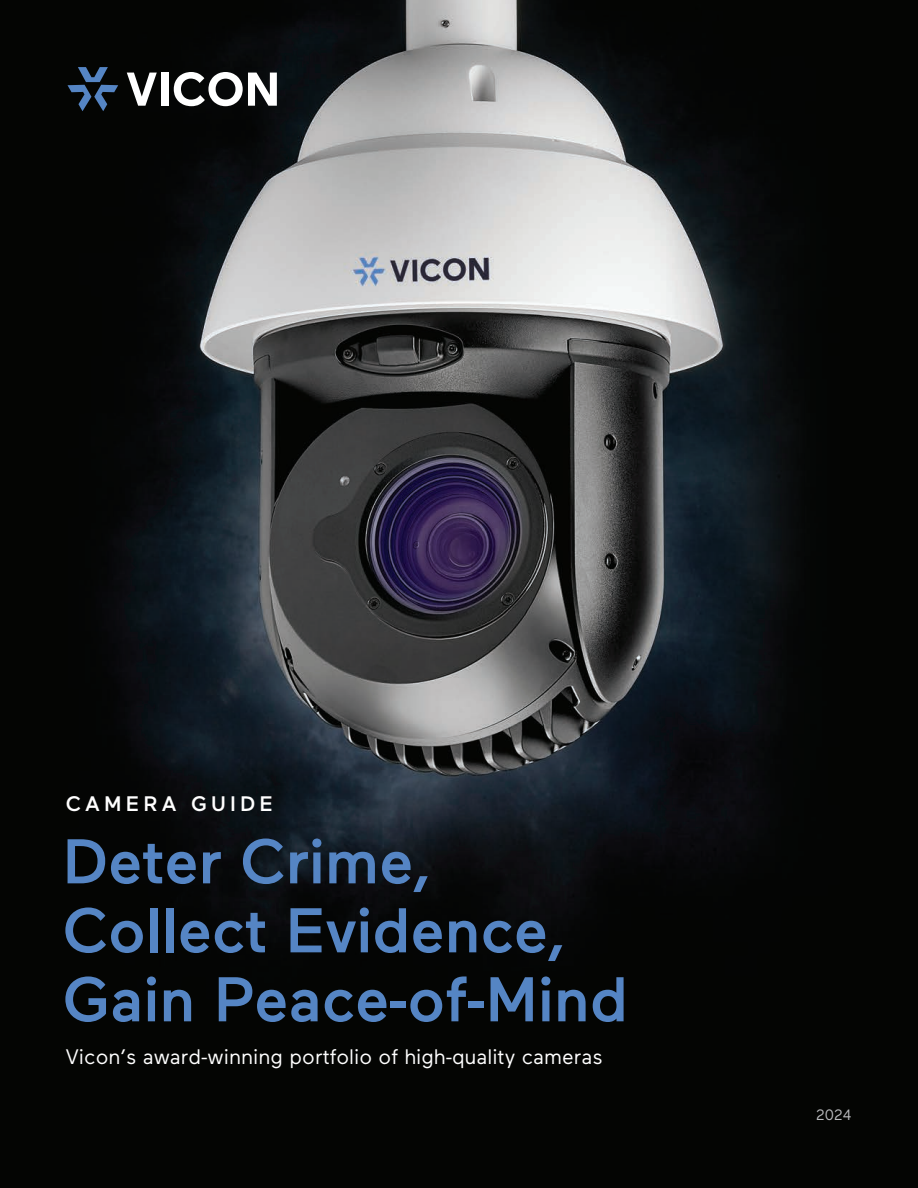
<style>
.page{position:relative;width:918px;height:1188px;background:#fff}
.page>*{position:absolute;margin:0;border:0;box-sizing:border-box;transform-origin:0 0}
.t1{font:500 63px/69px "Maax";color:#5585c4}
.t2{font:21px "Maax";color:#fff}
.t3{font:500 21px "Maax";letter-spacing:.2em;color:#fff}
.t4{font:15px "Maax";color:#bcbdc0}
</style>
<div class="page">
<img style="left:0;top:0;width:918px;height:1188px">
<svg style="left:68px;top:67px;width:216px;height:55px"></svg>
<p class="t3" style="left:66px;top:790px;width:209px">CAMERA GUIDE</p>
<p class="t1" style="left:63px;top:824px;width:567px">Deter Crime,<br>Collect Evidence,<br>Gain Peace-of-Mind</p>
<p class="t2" style="left:66px;top:1044px;width:538px">Vicon’s award-winning portfolio of high-quality cameras</p>
<p class="t4" style="left:816px;top:1105px;width:37px">2024</p>
</div>
